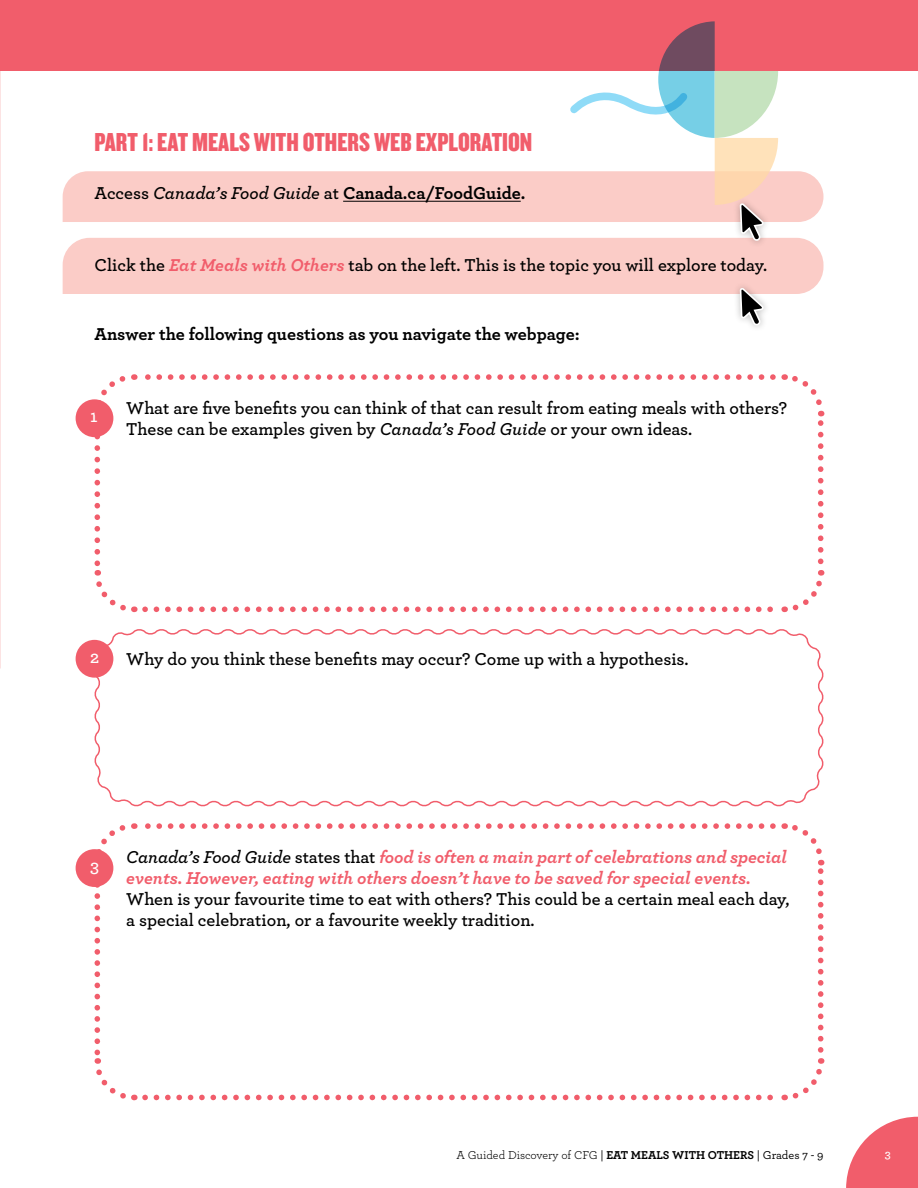
<style>
.page{position:relative;width:918px;height:1188px;background:#fff}
.page>*{position:absolute;margin:0;border:0;box-sizing:border-box;transform-origin:0 0}
.t1{font:27px "Knockout HTF69 Full Liteweight";color:#f15d6b}
.t2{font:600 18px/21px "Archer";color:#000}
.t3{font:italic 700 18px/21px "Archer";letter-spacing:-.005em;color:#f15d6b}
.t4{font:700 18px "Archer";color:#000}
.t5{font:600 18px "Archer";color:#fff}
.t6{font:12px "Archer";color:#000}
.t7{font:600 12px "Archer";color:#fff}
.s1{font-weight:600}
.s2{font-weight:600;font-style:italic}
.s3{font-weight:700;font-style:italic;color:#f15d6b}
.s4{font-style:italic}
.s5{font-weight:600;color:#000}
.s6{font-weight:600;font-style:normal;color:#000}
.s7{font-weight:500}
.s8{font-weight:700}
</style>
<div class="page">
<div style="left:76px;top:399px;width:37px;height:38px;background:#f15d6b;border-radius:50%"></div>
<div style="left:0;top:0;width:918px;height:71px;background:#f15d6b"></div>
<svg style="left:93px;top:425px;width:42px;height:188px"></svg>
<svg style="left:145px;top:570px;width:680px;height:43px"></svg>
<svg style="left:783px;top:374px;width:42px;height:187px"></svg>
<svg style="left:91px;top:374px;width:682px;height:42px"></svg>
<svg style="left:93px;top:629px;width:731px;height:178px"></svg>
<svg style="left:94px;top:874px;width:41px;height:227px"></svg>
<svg style="left:145px;top:1058px;width:680px;height:43px"></svg>
<svg style="left:783px;top:823px;width:42px;height:227px"></svg>
<svg style="left:99px;top:823px;width:674px;height:41px"></svg>
<div style="left:76px;top:640px;width:37px;height:38px;background:#f15d6b;border-radius:50%"></div>
<div style="left:76px;top:849px;width:37px;height:38px;background:#f15d6b;border-radius:50%"></div>
<svg style="left:63px;top:21px;width:761px;height:306px"></svg>
<svg style="left:846px;top:1117px;width:72px;height:71px"></svg>
<h1 class="t1" style="left:94px;top:129px;width:439px">PART 1: EAT MEALS WITH OTHERS WEB EXPLORATION</h1>
<p class="t4" style="left:94px;top:179px;width:432px"><span class="s1">Access</span> <span class="s2">Canada’s Food Guide</span> <span class="s1">at</span> Canada.ca/FoodGuide.</p>
<p class="t2" style="left:94px;top:254px;width:674px">Click the <span class="s3">Eat Meals with Others</span> tab on the left. This is the topic you will explore today.</p>
<p class="t4" style="left:94px;top:319px;width:487px">Answer the following questions as you navigate the webpage:</p>
<p class="t5" style="left:90px;top:403px;width:9px">1</p>
<p class="t2" style="left:126px;top:396px;width:662px">What are five benefits you can think of that can result from eating meals with others?<br>These can be examples given by <span class="s4">Canada’s Food Guide</span> or your own ideas.</p>
<p class="t5" style="left:90px;top:643px;width:11px">2</p>
<p class="t2" style="left:126px;top:647px;width:564px">Why do you think these benefits may occur? Come up with a hypothesis.</p>
<p class="t5" style="left:90px;top:853px;width:10px">3</p>
<p class="t3" style="left:126px;top:845px;width:662px"><span class="s5">Canada’s Food Guide</span> <span class="s6">states that</span> food is often a main part of celebrations and special events. However, eating with others doesn’t have to be saved for special events.</p>
<p class="t2" style="left:126px;top:887px;width:665px">When is your favourite time to eat with others? This could be a certain meal each day, a special celebration, or a favourite weekly tradition.</p>
<p class="t6" style="left:456px;top:1146px;width:369px">A Guided Discovery of CFG <span class="s7">|</span> <span class="s8">EAT MEALS WITH OTHERS</span> <span class="s7">| Grades 7 - 9</span></p>
<p class="t7" style="left:885px;top:1145px;width:7px">3</p>
</div>
